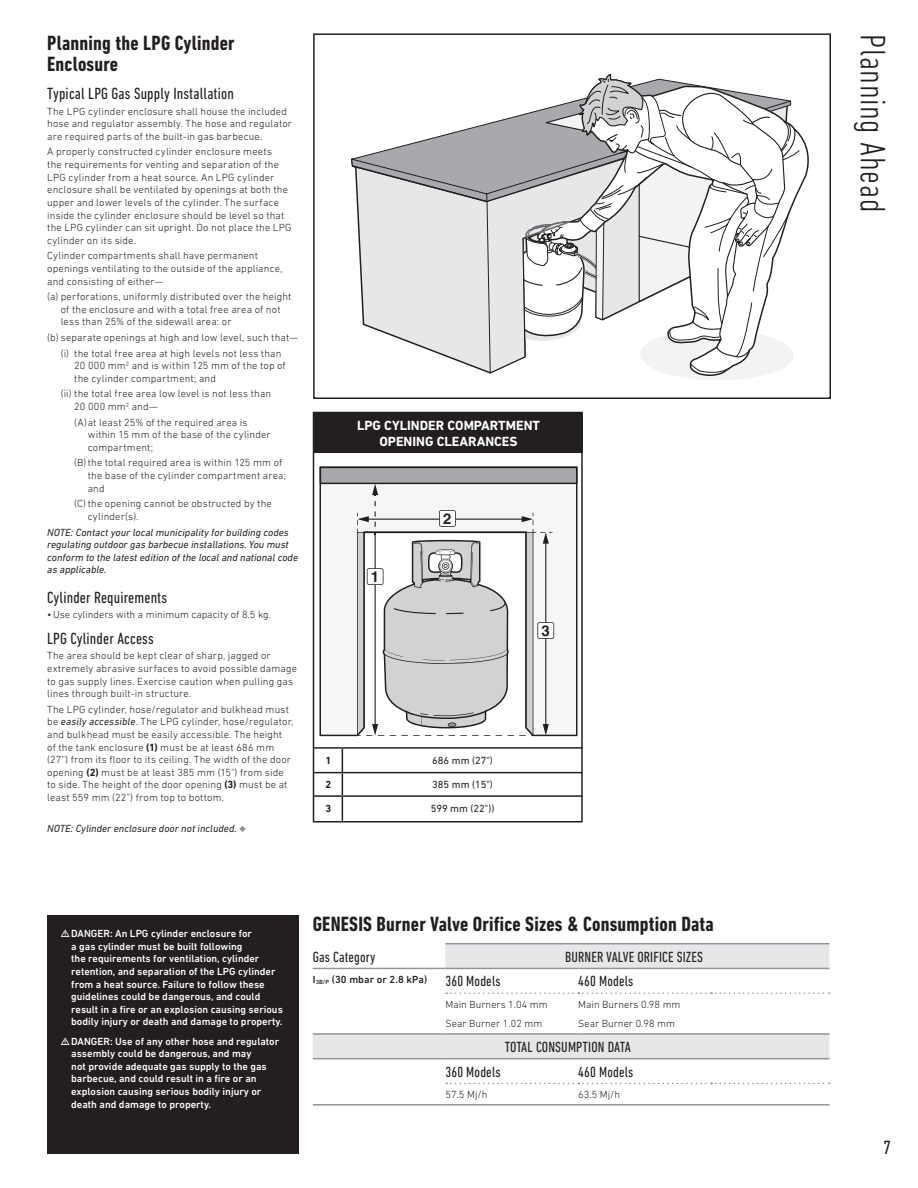
<style>
.page{position:relative;width:918px;height:1188px;background:#fff}
.page>*{position:absolute;margin:0;border:0;box-sizing:border-box;transform-origin:0 0}
.a_Section_Heading{font:300 condensed 36px "DIN Next LT Pro";letter-spacing:.02em;color:#231f20}
.a_Heading{font:700 condensed 21px/21px "DIN Next LT Pro";letter-spacing:.01em;color:#231f20}
.t1{font:condensed 19.5px "DIN Next LT Pro";color:#231f20}
.a_Subheading{font:condensed 16.5px "DIN Next LT Pro";letter-spacing:.01em;color:#231f20}
.t2{font:condensed 15px "DIN Next LT Pro";letter-spacing:.01em;color:#231f20}
.t3{font:700 15px "Helvetica LT Std";color:#231f20}
.z_Table_Heading{font:700 13.5px/16.2px "DIN Next LT Pro";color:#fff;text-align:center}
.a_Body_Copy{font:300 10.5px/12.6px "DIN Next LT Pro";letter-spacing:.015em;color:#231f20}
.a_Warning{font:500 10.5px/12.6px "DIN Next LT Pro";color:#fff}
.a_Body_Copy_a__b__c{font:300 10.5px/12.6px "DIN Next LT Pro";letter-spacing:.015em;color:#231f20}
.z_Body_Copy_Note{font:italic 10.5px/12.6px "DIN Next LT Pro";color:#231f20}
.a_Body_Copy_1__2__3{font:300 10.5px/12.6px "DIN Next LT Pro";letter-spacing:.015em;color:#231f20}
.a_Body_Copy_Bulletpo{font:300 10.5px "DIN Next LT Pro";color:#231f20}
.z_Body_Copy{font:10.5px "DIN Next LT Pro";color:#231f20}
.t4{font:500 10.5px "DIN Next LT Pro";letter-spacing:.01em;color:#231f20}
.z_Body_Copy-2{font:700 10.5px "DIN Next LT Pro";color:#231f20}
.s1{font-size:10.65px}
.s2{font-weight:400;font-style:italic}
.s3{font-weight:700}
.s4{color:#939598}
</style>
<div class="page">
<div style="left:47px;top:916px;width:252px;height:238px;background:#231f20"></div>
<svg style="left:674px;top:134px;width:135px;height:244px"></svg>
<svg style="left:351px;top:75px;width:449px;height:300px"></svg>
<div style="left:313px;top:33px;width:518px;height:366px;border:2px solid #231f20"></div>
<div style="left:314px;top:413px;width:269px;height:40px;background:#231f20"></div>
<hr style="left:342px;top:772px;width:241px;height:1px;background:#231f20">
<hr style="left:342px;top:795px;width:241px;height:2px;background:#231f20">
<hr style="left:342px;top:747px;width:241px;height:2px;background:#231f20">
<hr style="left:314px;top:747px;width:28px;height:2px;background:#231f20">
<svg style="left:316px;top:749px;width:27px;height:70px"></svg>
<hr style="left:314px;top:795px;width:28px;height:2px;background:#231f20">
<svg style="left:320px;top:467px;width:258px;height:269px"></svg>
<div style="left:313px;top:412px;width:270px;height:410px;border:2px solid #231f20"></div>
<svg style="left:313px;top:944px;width:517px;height:114px"></svg>
<hr style="left:313px;top:968px;width:133px;height:1px;background:#939598">
<hr style="left:446px;top:968px;width:132px;height:1px;background:#939598">
<hr style="left:578px;top:968px;width:133px;height:1px;background:#939598">
<hr style="left:711px;top:968px;width:119px;height:1px;background:#939598">
<hr style="left:313px;top:1033px;width:133px;height:2px;background:#939598">
<hr style="left:446px;top:1033px;width:132px;height:2px;background:#939598">
<hr style="left:578px;top:1033px;width:133px;height:2px;background:#939598">
<hr style="left:711px;top:1033px;width:119px;height:2px;background:#939598">
<hr style="left:578px;top:1058px;width:133px;height:1px;background:#939598">
<hr style="left:711px;top:1058px;width:119px;height:1px;background:#939598">
<hr style="left:446px;top:1058px;width:132px;height:1px;background:#939598">
<hr style="left:446px;top:943px;width:132px;height:1px;background:#939598">
<hr style="left:578px;top:943px;width:133px;height:1px;background:#939598">
<hr style="left:711px;top:943px;width:119px;height:1px;background:#939598">
<hr style="left:313px;top:1058px;width:133px;height:1px;background:#939598">
<hr style="left:313px;top:1104px;width:133px;height:2px;background:#939598">
<hr style="left:446px;top:1104px;width:132px;height:2px;background:#939598">
<hr style="left:578px;top:1104px;width:133px;height:2px;background:#939598">
<hr style="left:711px;top:1104px;width:119px;height:2px;background:#939598">
<svg style="left:446px;top:1083px;width:384px;height:1px"></svg>
<svg style="left:446px;top:992px;width:384px;height:2px"></svg>
<p class="a_Heading" style="left:47px;top:32px;width:189px">Planning the LPG Cylinder<br>Enclosure</p>
<p class="a_Subheading" style="left:47px;top:84px;width:188px">Typical LPG Gas Supply Installation</p>
<p class="a_Body_Copy" style="left:47px;top:105px;width:246px">The LPG cylinder enclosure shall house the included hose and regulator assembly. The hose and regulator are required parts of the built-in gas barbecue.</p>
<p class="a_Body_Copy" style="left:47px;top:145px;width:246px">A properly constructed cylinder enclosure meets<br>the requirements for venting and separation of the LPG cylinder <span class="s1">from a heat source.</span> An LPG cylinder enclosure shall be ventilated by openings at both the upper and lower levels of the cylinder. <span class="s1">T</span>he surface inside the cylinder enclosure should be level so that the LPG cylinder can sit upright. Do not place the LPG cylinder on its side.</p>
<p class="a_Body_Copy" style="left:47px;top:249px;width:237px">Cylinder compartments shall have permanent openings ventilating to the outside of the appliance, and consisting of either—</p>
<p class="a_Body_Copy_1__2__3" style="left:61px;top:290px;width:232px;text-indent:-14px">(a) perforations, uniformly distributed over the height of the enclosure and with a total free area of not less than 25% of the sidewall area: or</p>
<p class="a_Body_Copy_1__2__3" style="left:47px;top:331px;width:252px">(b) separate openings at high and low level, such that—</p>
<p class="a_Body_Copy_a__b__c" style="left:74px;top:347px;width:213px;text-indent:-14px">(i) the total free area at high levels not less than<br>20 000 mm<sup>2</sup> and is within 125 mm of the top of the cylinder compartment; and</p>
<p class="a_Body_Copy_a__b__c" style="left:74px;top:387px;width:198px;text-indent:-14px">(ii) the total free area low level is not less than<br>20 000 mm<sup>2</sup> and—</p>
<p class="a_Body_Copy_a__b__c" style="left:88px;top:416px;width:185px;text-indent:-14px">(A)at least 25% of the required area is within 15 mm of the base of the cylinder compartment;</p>
<p class="a_Body_Copy_a__b__c" style="left:88px;top:456px;width:200px;text-indent:-14px">(B)the total required area is within 125 mm of the base of the cylinder compartment area; and</p>
<p class="a_Body_Copy_a__b__c" style="left:88px;top:497px;width:186px;text-indent:-14px">(C) the opening cannot be obstructed by the cylinder(s).</p>
<p class="z_Body_Copy_Note" style="left:47px;top:526px;width:252px">NOTE: Contact your local municipality for building codes regulating outdoor gas barbecue installations. You must conform to the latest edition of the local and national code as applicable.</p>
<p class="a_Subheading" style="left:47px;top:588px;width:121px">Cylinder Requirements</p>
<p class="a_Body_Copy_Bulletpo" style="left:47px;top:609px;width:225px">•Use cylinders with a minimum capacity of 8.5 kg.</p>
<p class="a_Subheading" style="left:47px;top:629px;width:108px">LPG Cylinder Access</p>
<p class="a_Body_Copy" style="left:47px;top:649px;width:251px">The area should be kept clear of sharp, jagged or extremely abrasive surfaces to avoid possible damage to gas supply lines. Exercise caution when pulling gas lines through built-in structure.</p>
<p class="a_Body_Copy" style="left:47px;top:703px;width:248px">The LPG cylinder, hose/regulator and bulkhead must be <span class="s2">easily accessible</span>. The LPG cylinder, hose/regulator, and bulkhead must be easily accessible. The height<br>of the tank enclosure <span class="s3">(1)</span> must be at least 686 mm (27") from its floor to its ceiling. The width of the door opening <span class="s3">(2)</span> must be at least 385 mm (15") from side to side. The height of the door opening <span class="s3">(3)</span> must be at least 559 mm (22") from top to bottom.</p>
<p class="z_Body_Copy_Note" style="left:47px;top:822px;width:200px">NOTE: Cylinder enclosure door not included. <span class="s4">◆</span></p>
<p class="z_Table_Heading" style="left:357px;top:417px;width:185px">LPG CYLINDER COMPARTMENT<br>OPENING CLEARANCES</p>
<p class="t3" style="left:371px;top:568px;width:10px">1</p>
<p class="t3" style="left:443px;top:509px;width:10px">2</p>
<p class="z_Body_Copy-2" style="left:325px;top:754px;width:7px">1</p>
<p class="z_Body_Copy" style="left:432px;top:755px;width:62px">686 mm (27")</p>
<p class="z_Body_Copy-2" style="left:325px;top:779px;width:7px">2</p>
<p class="z_Body_Copy" style="left:432px;top:779px;width:62px">385 mm (15")</p>
<p class="z_Body_Copy-2" style="left:325px;top:803px;width:7px">3</p>
<p class="z_Body_Copy" style="left:431px;top:803px;width:65px">599 mm (22"))</p>
<p class="t3" style="left:542px;top:622px;width:10px">3</p>
<p class="a_Warning" style="left:71px;top:927px;width:213px">DANGER: An LPG cylinder enclosure for<br>a gas cylinder must be built following<br>the requirements for ventilation, cylinder retention, and separation of the LPG cylinder from a heat source. Failure to follow these guidelines could be dangerous, and could result in a fire or an explosion causing serious bodily injury or death and damage to property.</p>
<p class="a_Warning" style="left:71px;top:1035px;width:209px">DANGER: Use of any other hose and regulator assembly could be dangerous, and may<br>not provide adequate gas supply to the gas barbecue, and could result in a fire or an explosion causing serious bodily injury or death and damage to property.</p>
<p class="a_Heading" style="left:313px;top:913px;width:403px">GENESIS Burner Valve Orifice Sizes &amp; Consumption Data</p>
<p class="t2" style="left:313px;top:948px;width:64px">Gas Category</p>
<p class="t2" style="left:565px;top:948px;width:139px">BURNER VALVE ORIFICE SIZES</p>
<p class="t4" style="left:313px;top:973px;width:116px">I<sub>3B/P</sub> (30 mbar or 2.8 kPa)</p>
<p class="t2" style="left:446px;top:973px;width:57px">360 Models</p>
<p class="t2" style="left:578px;top:973px;width:57px">460 Models</p>
<p class="a_Body_Copy" style="left:446px;top:998px;width:104px">Main Burners 1.04 mm</p>
<p class="a_Body_Copy" style="left:446px;top:1017px;width:98px">Sear Burner 1.02 mm</p>
<p class="a_Body_Copy" style="left:578px;top:998px;width:104px">Main Burners 0.98 mm</p>
<p class="a_Body_Copy" style="left:578px;top:1017px;width:98px">Sear Burner 0.98 mm</p>
<p class="t2" style="left:505px;top:1038px;width:128px">TOTAL CONSUMPTION DATA</p>
<p class="t2" style="left:446px;top:1063px;width:57px">360 Models</p>
<p class="t2" style="left:578px;top:1063px;width:57px">460 Models</p>
<p class="a_Body_Copy" style="left:446px;top:1088px;width:44px">57.5 Mj/h</p>
<p class="a_Body_Copy" style="left:578px;top:1088px;width:44px">63.5 Mj/h</p>
<p class="a_Section_Heading" style="left:893px;top:34px;width:180px;rotate:90deg">Planning Ahead</p>
<h3 class="t1" style="left:883px;top:1137px;width:9px">7</h3>
</div>
